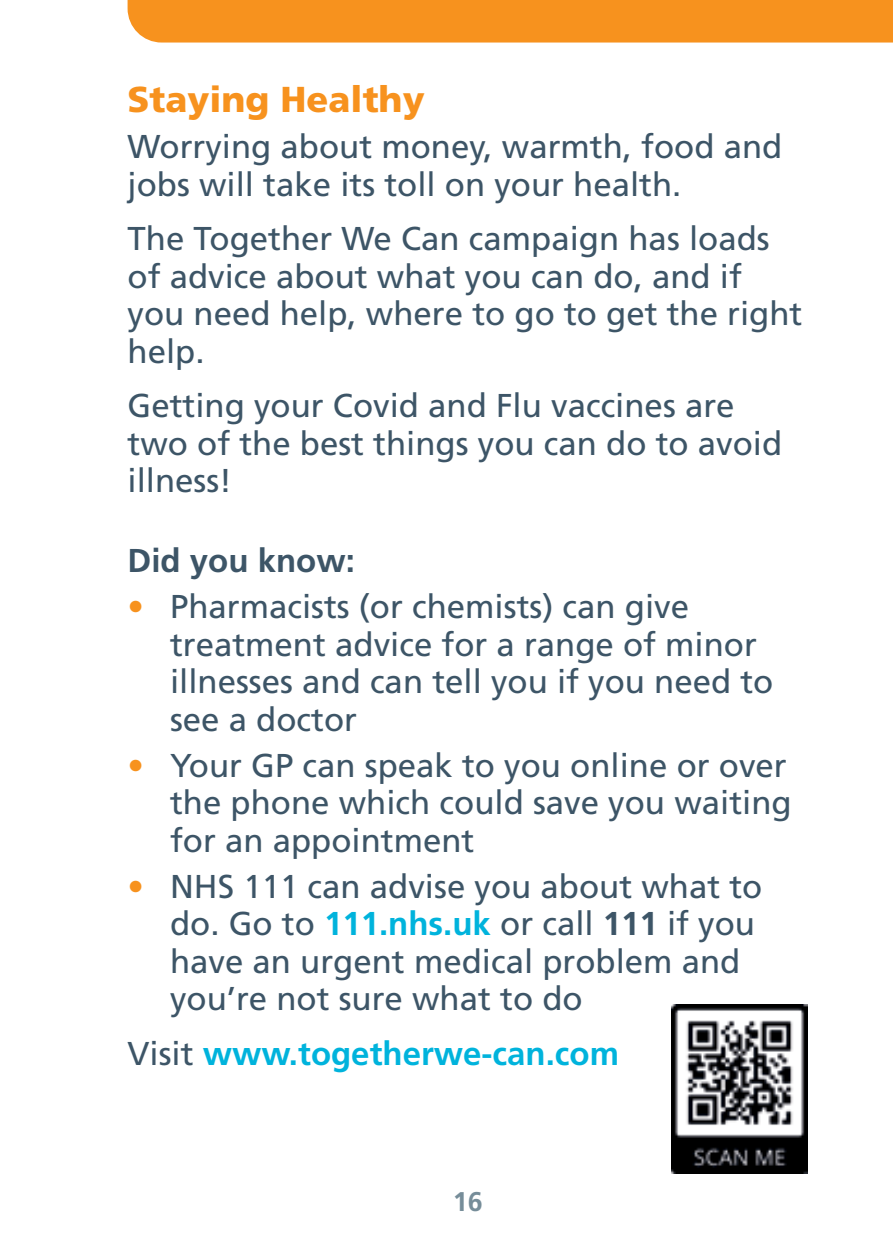
<style>
.page{position:relative;width:893px;height:1259px;background:#fff}
.page>*{position:absolute;margin:0;border:0;box-sizing:border-box;transform-origin:0 0}
.t1{font:900 36px "Frutiger LT Std";color:#f7921e}
.t2{font:33px/37.5px "Frutiger LT Std";color:#3d5567}
.t3{font:700 33px "Frutiger LT Std";color:#00b3dc}
.t4{font:700 33px "Frutiger LT Std";color:#3d5567}
.t5{font:700 27px "Frutiger LT Std";color:#768d99}
.s1{color:#f7921e}
.s2{font-weight:700;color:#00b3dc}
.s3{font-weight:700}
.s4{font-weight:400;color:#3d5567}
</style>
<div class="page">
<div style="left:128px;top:0;width:765px;height:43px;background:#f7921e"></div>
<img style="left:672px;top:1004px;width:136px;height:169px">
<p class="t1" style="left:128px;top:78px;width:299px">Staying Healthy</p>
<p class="t2" style="left:128px;top:128px;width:656px">Worrying about money, warmth, food and jobs will take its toll on your health.</p>
<p class="t2" style="left:128px;top:220px;width:676px">The Together We Can campaign has loads of advice about what you can do, and if you need help, where to go to get the right help.</p>
<p class="t2" style="left:128px;top:387px;width:656px">Getting your Covid and Flu vaccines are two of the best things you can do to avoid illness!</p>
<p class="t4" style="left:128px;top:541px;width:229px">Did you know:</p>
<p class="t2" style="left:170px;top:588px;width:605px;text-indent:-43px"><span class="s1">•</span> Pharmacists (or chemists) can give treatment advice for a range of minor illnesses and can tell you if you need to see a doctor</p>
<p class="t2" style="left:170px;top:746px;width:623px;text-indent:-43px"><span class="s1">•</span> Your GP can speak to you online or over the phone which could save you waiting for an appointment</p>
<p class="t2" style="left:170px;top:867px;width:594px;text-indent:-43px"><span class="s1">•</span> NHS 111 can advise you about what to do. Go to <span class="s2">111.nhs.uk</span> or call <span class="s3">111</span> if you have an urgent medical problem and you’re not sure what to do</p>
<p class="t3" style="left:128px;top:1034px;width:493px"><span class="s4">Visit</span> www.togetherwe-can.com</p>
<p class="t5" style="left:453px;top:1186px;width:32px">16</p>
</div>
